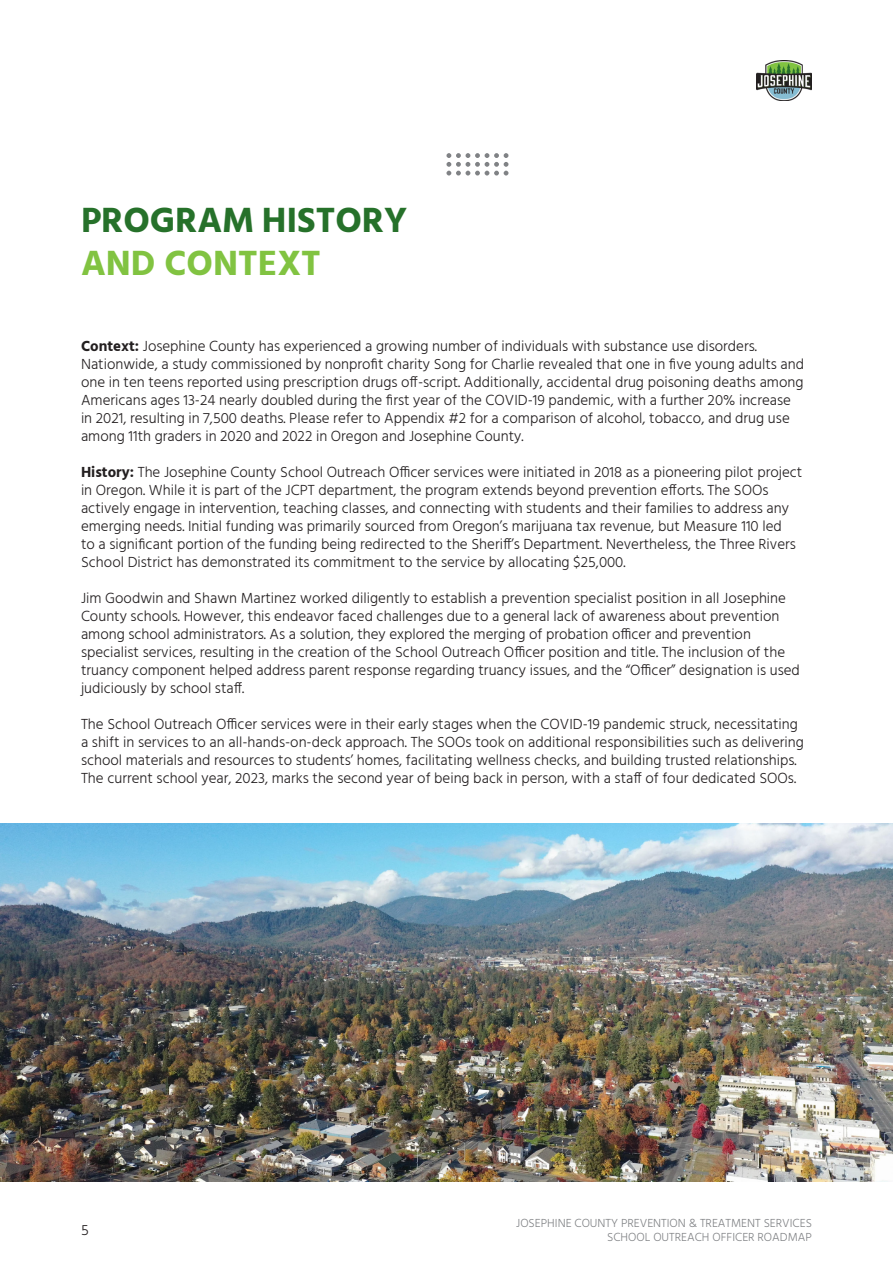
<style>
.page{position:relative;width:893px;height:1263px;background:#fff}
.page>*{position:absolute;margin:0;border:0;box-sizing:border-box;transform-origin:0 0}
.t1{font:700 36px/43.2px "Hind";color:#26712a}
.t2{font:300 15px/18px "Hind";color:#231f20}
.t3{font:300 12px/14.4px "Hind";color:#808285;text-align:right}
.s1{color:#81c341}
.s2{font-weight:700}
</style>
<div class="page">
<img style="left:757px;top:60px;width:55px;height:41px">
<svg style="left:446px;top:153px;width:62px;height:23px"></svg>
<img style="left:0;top:824px;width:892px;height:358px">
<p class="t1" style="left:81px;top:198px;width:328px">PROGRAM HISTORY<br><span class="s1">AND CONTEXT</span></p>
<p class="t2" style="left:81px;top:338px;width:725px"><span class="s2">Context:</span> Josephine County has experienced a growing number of individuals with substance use disorders.<br>Nationwide, a study commissioned by nonprofit charity Song for Charlie revealed that one in five young adults and one in ten teens reported using prescription drugs off-script. Additionally, accidental drug poisoning deaths among Americans ages 13-24 nearly doubled during the first year of the COVID-19 pandemic, with a further 20% increase in 2021, resulting in 7,500 deaths. Please refer to Appendix #2 for a comparison of alcohol, tobacco, and drug use among 11th graders in 2020 and 2022 in Oregon and Josephine County.</p>
<p class="t2" style="left:81px;top:464px;width:723px"><span class="s2">History:</span> The Josephine County School Outreach Officer services were initiated in 2018 as a pioneering pilot project in Oregon. While it is part of the JCPT department, the program extends beyond prevention efforts. The SOOs actively engage in intervention, teaching classes, and connecting with students and their families to address any emerging needs. Initial funding was primarily sourced from Oregon’s marijuana tax revenue, but Measure 110 led<br>to a significant portion of the funding being redirected to the Sheriff’s Department. Nevertheless, the Three Rivers School District has demonstrated its commitment to the service by allocating $25,000.</p>
<p class="t2" style="left:81px;top:590px;width:720px">Jim Goodwin and Shawn Martinez worked diligently to establish a prevention specialist position in all Josephine County schools. However, this endeavor faced challenges due to a general lack of awareness about prevention among school administrators. As a solution, they explored the merging of probation officer and prevention specialist services, resulting in the creation of the School Outreach Officer position and title. The inclusion of the truancy component helped address parent response regarding truancy issues, and the “Officer” designation is used judiciously by school staff.</p>
<p class="t2" style="left:81px;top:716px;width:724px">The School Outreach Officer services were in their early stages when the COVID-19 pandemic struck, necessitating a shift in services to an all-hands-on-deck approach. The SOOs took on additional responsibilities such as delivering school materials and resources to students’ homes, facilitating wellness checks, and building trusted relationships.<br>The current school year, 2023, marks the second year of being back in person, with a staff of four dedicated SOOs.</p>
<p class="t2" style="left:81px;top:1221px;width:9px">5</p>
<p class="t3" style="left:516px;top:1216px;width:297px">JOSEPHINE COUNTY PREVENTION &amp; TREATMENT SERVICES<br>SCHOOL OUTREACH OFFICER ROADMAP</p>
</div>
